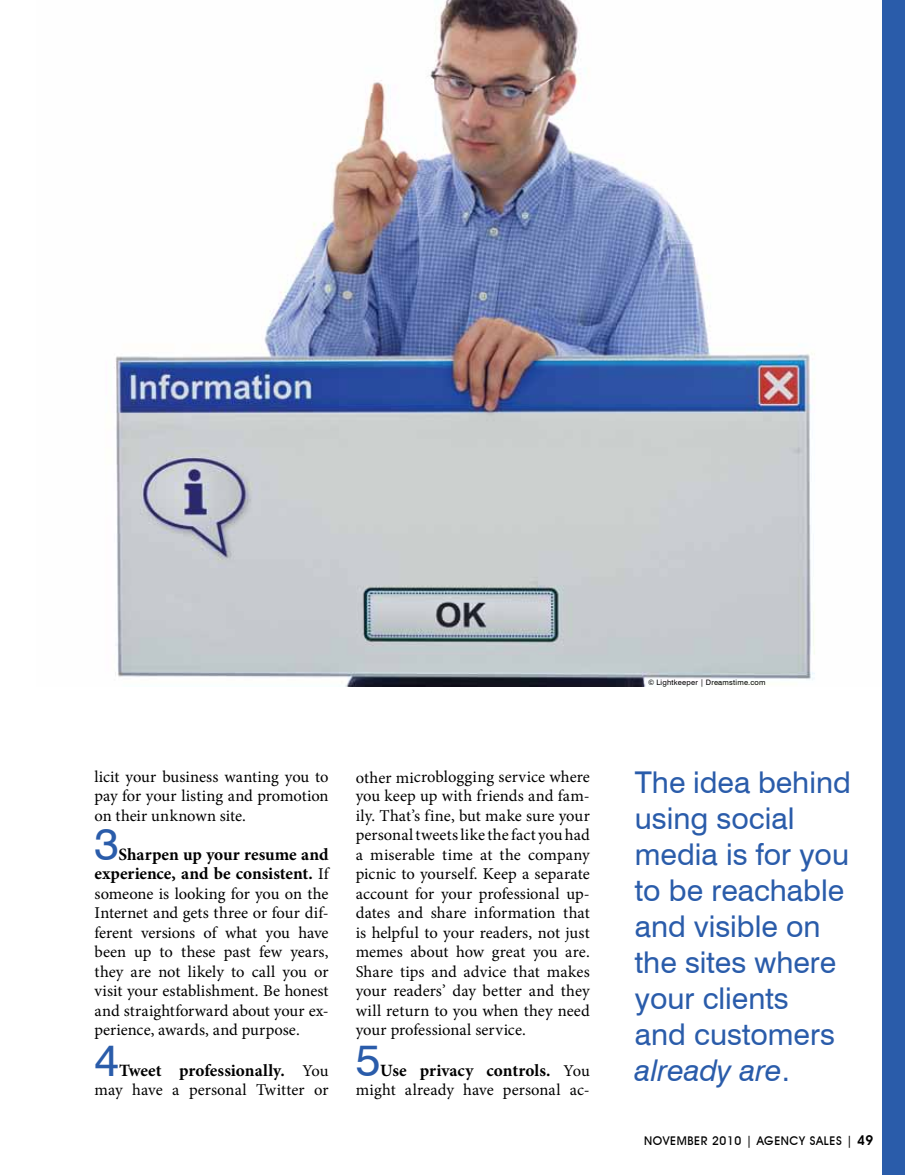
<style>
.page{position:relative;width:905px;height:1175px;background:#fff}
.page>*{position:absolute;margin:0;border:0;box-sizing:border-box;transform-origin:0 0}
.t1{font:45px "Swiss 721 BT";color:#2a5caa}
.t2{font:30px/36px "Swiss 721 BT";color:#2a5caa}
.t3{font:700 17.25px/19.5px "Minion Pro";color:#000;text-align:right}
.t4{font:16.5px/19.5px "Minion Pro";color:#000;text-align:justify}
.t5{font:500 12px "Avant Garde IT Cby BT";letter-spacing:.05em;color:#000}
.t6{font:7.5px "Swiss 721 BT";letter-spacing:.03em;color:#000}
.s1{font-weight:400;font-size:16.5px}
.s2{font-style:italic}
.s3{font-weight:600;font-size:13.5px}
</style>
<div class="page">
<img style="left:114px;top:0;width:701px;height:687px">
<div style="left:882px;top:0;width:22px;height:1174px;background:#2a5caa"></div>
<p class="t4" style="left:95px;top:767px;width:235px">licit your business wanting you to pay for your listing and promotion on their unknown site.</p>
<h1 class="t1" style="left:94px;top:816px;width:26px">3</h1>
<p class="t3" style="left:95px;top:844px;width:235px">Sharpen up your resume and experience, and be consistent. <span class="s1">If</span></p>
<p class="t4" style="left:94px;top:884px;width:236px">someone is looking for you on the Internet and gets three or four dif&shy;ferent versions of what you have been up to these past few years, they are not likely to call you or visit your establishment. Be honest and straightforward about your ex&shy;perience, awards, and purpose.</p>
<h1 class="t1" style="left:94px;top:1032px;width:26px">4</h1>
<p class="t3" style="left:119px;top:1060px;width:211px">Tweet professionally. <span class="s1">You</span></p>
<p class="t4" style="left:95px;top:1080px;width:235px">may have a personal Twitter or</p>
<p class="t4" style="left:356px;top:767px;width:236px">other microblogging service where you keep up with friends and fam&shy;ily. That’s fine, but make sure your personal tweets like the fact you had a miserable time at the company picnic to yourself. Keep a separate account for your professional up&shy;dates and share information that is helpful to your readers, not just memes about how great you are.<br>Share tips and advice that makes your readers’ day better and they will return to you when they need your professional service.</p>
<h1 class="t1" style="left:356px;top:1032px;width:26px">5</h1>
<p class="t3" style="left:380px;top:1060px;width:211px">Use privacy controls. <span class="s1">You</span></p>
<p class="t4" style="left:356px;top:1080px;width:236px">might already have personal ac-</p>
<p class="t6" style="left:648px;top:678px;width:119px">© Lightkeeper | Dreamstime.com</p>
<h2 class="t2" style="left:634px;top:763px;width:217px">The idea behind using social media is for you to be reachable and visible on the sites where your clients<br>and customers <span class="s2">already are</span>.</h2>
<p class="t5" style="left:644px;top:1133px;width:231px">NOVEMBER 2010 | AGENCY SALES | <span class="s3">49</span></p>
</div>
